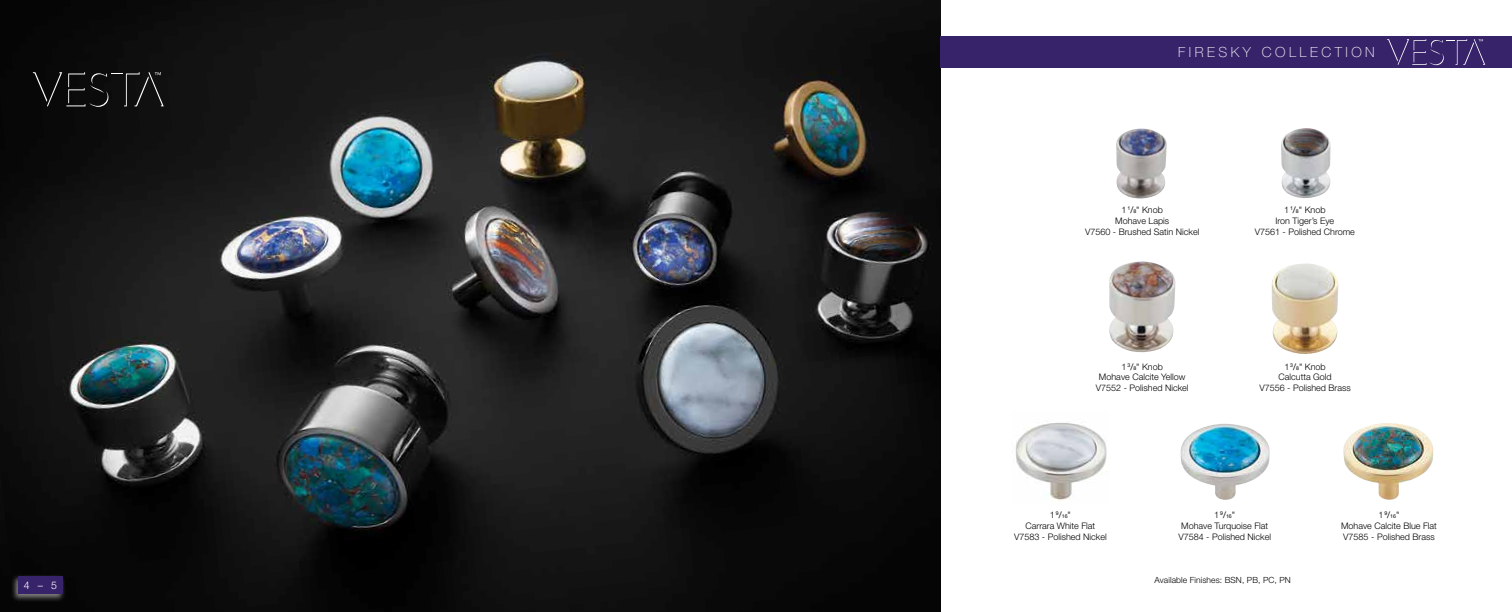
<style>
.page{position:relative;width:1512px;height:612px;background:#fff}
.page>*{position:absolute;margin:0;border:0;box-sizing:border-box;transform-origin:0 0}
.t1{font:100 14px "Helvetica Neue";letter-spacing:.25em;color:#fff}
.t2{font:300 10.5px "Helvetica Neue";color:#fff}
.t3{font:300 9px/10.8px "Helvetica Neue";color:#000;text-align:center}
.t4{font:300 8.5px "Helvetica Neue";letter-spacing:.01em;color:#000}
.t5{font:5.2px "Helvetica Neue";color:#000}
.s1{font-weight:400}
.s2{font-weight:400;font-size:5.2px}
.s3{font-weight:300;font-size:9px}
.s4{font-size:9px}
</style>
<div class="page">
<img style="left:1109px;top:261px;width:67px;height:92px">
<img style="left:0;top:0;width:940px;height:612px">
<div style="left:940px;top:36px;width:572px;height:32px;background:#37236a"></div>
<svg style="left:1387px;top:39px;width:98px;height:26px"></svg>
<div style="left:10px;top:573px;width:56px;height:29px;background:#fff;opacity:.5"></div>
<div style="left:18px;top:576px;width:45px;height:18px;background:#37236a"></div>
<img style="left:1181px;top:424px;width:89px;height:76px">
<img style="left:1272px;top:264px;width:67px;height:90px">
<img style="left:1281px;top:128px;width:50px;height:70px">
<img style="left:1343px;top:423px;width:90px;height:77px">
<img style="left:1116px;top:129px;width:51px;height:70px">
<img style="left:1015px;top:422px;width:92px;height:79px">
<svg style="left:33px;top:72px;width:131px;height:35px;background:#1f1f1f"></svg>
<p class="t2" style="left:24px;top:579px;width:35px">4 – 5</p>
<h1 class="t1" style="left:1178px;top:44px;width:198px">FIRESKY COLLECTION</h1>
<p class="t3" style="left:1085px;top:205px;width:116px">1 <sup>1</sup><span class="s1">/</span><span class="s2">8</span>" Knob<br>Mohave Lapis<br>V7560 - Brushed Satin Nickel</p>
<p class="t3" style="left:1096px;top:361px;width:94px">1 <sup>3</sup><span class="s1">/</span><span class="s2">8</span>" Knob<br>Mohave Calcite Yellow<br>V7552 - Polished Nickel</p>
<p class="t3" style="left:1255px;top:205px;width:102px">1 <sup>1</sup><span class="s1">/</span><span class="s2">8</span>" Knob<br>Iron Tiger’s Eye<br>V7561 - Polished Chrome</p>
<p class="t3" style="left:1259px;top:361px;width:93px">1 <sup>3</sup><span class="s1">/</span><span class="s2">8</span>" Knob<br>Calcutta Gold<br>V7556 - Polished Brass</p>
<p class="t5" style="left:1050px;top:513px;width:22px"><span class="s3">1</span> 9<span class="s4">/</span>16<span class="s3">"</span></p>
<p class="t3" style="left:1014px;top:520px;width:94px">Carrara White Flat<br>V7583 - Polished Nickel</p>
<p class="t5" style="left:1214px;top:513px;width:22px"><span class="s3">1</span> 9<span class="s4">/</span>16<span class="s3">"</span></p>
<p class="t3" style="left:1178px;top:520px;width:94px">Mohave Turquoise Flat<br>V7584 - Polished Nickel</p>
<p class="t4" style="left:1155px;top:574px;width:138px">Available Finishes: BSN, PB, PC, PN</p>
<p class="t5" style="left:1379px;top:513px;width:22px"><span class="s3">1</span> 9<span class="s4">/</span>16<span class="s3">"</span></p>
<p class="t3" style="left:1341px;top:520px;width:97px;text-align:left">Mohave Calcite Blue Flat<br>V7585 - Polished Brass</p>
</div>
